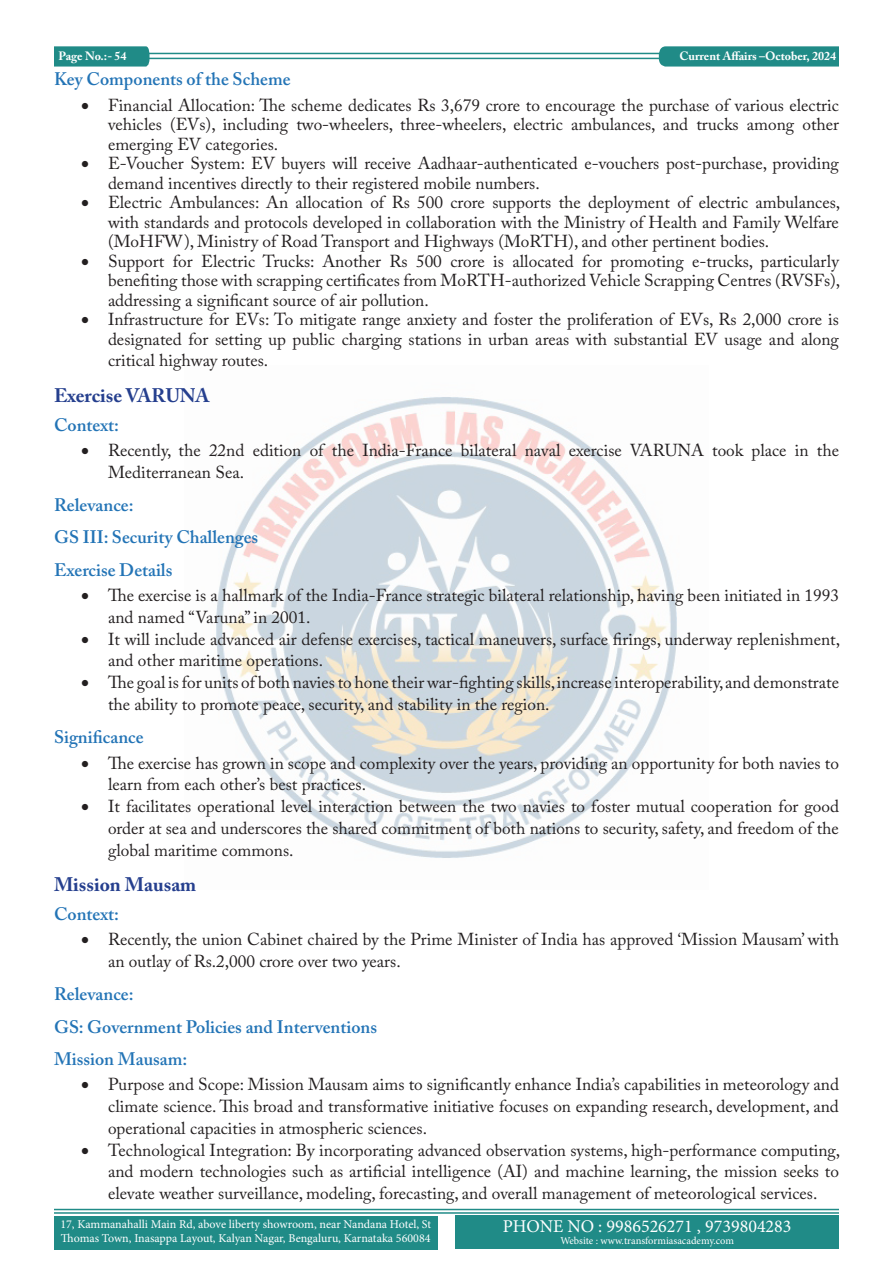
<style>
.page{position:relative;width:893px;height:1263px;background:#fff}
.page>*{position:absolute;margin:0;border:0;box-sizing:border-box;transform-origin:0 0}
.Main_Heading{font:700 19.5px "Adobe Caslon Pro";color:#253f8e}
.Sub_heading{font:600 18px "Adobe Caslon Pro";color:#2374b6}
.t1{font:18px "Minion Pro";color:#fff}
.t2{font:17.25px/21.8px "Adobe Caslon Pro";color:#231f20}
.t3{font:12px/14.4px "Minion Pro";letter-spacing:-.005em;color:#fff}
.t4{font:700 12px "Adobe Caslon Pro";color:#fff}
.t5{font:10.5px "Minion Pro";color:#fff}
</style>
<div class="page">
<hr style="left:148px;top:53px;width:691px;height:1px;background:#208b87">
<hr style="left:148px;top:58px;width:690px;height:1px;background:#208b87">
<svg style="left:54px;top:46px;width:96px;height:21px;background:#2a908c"></svg>
<svg style="left:659px;top:46px;width:180px;height:21px;background:#29908c"></svg>
<hr style="left:54px;top:1209px;width:785px;height:1px;background:#208b87">
<hr style="left:54px;top:1212px;width:785px;height:2px;background:#208b87">
<div style="left:54px;top:1216px;width:383px;height:33px;background:#208b87"></div>
<div style="left:455px;top:1216px;width:384px;height:33px;background:#208b87"></div>
<img style="left:216px;top:397px;width:461px;height:461px">
<p class="t4" style="left:59px;top:49px;width:70px">Page No.:- 54</p>
<p class="t4" style="left:679px;top:49px;width:158px">Current Affairs –October, 2024</p>
<p class="Sub_heading" style="left:54px;top:68px;width:238px">Key Components of the Scheme</p>
<p class="t2" style="left:108px;top:95px;width:732px;line-height:19.5px;text-align:justify;text-indent:-27px">• Financial Allocation: The scheme dedicates Rs 3,679 crore to encourage the purchase of various electric vehicles (EVs), including two-wheelers, three-wheelers, electric ambulances, and trucks among other emerging EV categories.</p>
<p class="t2" style="left:108px;top:153px;width:732px;line-height:19.5px;text-indent:-27px">• E-Voucher System: EV buyers will receive Aadhaar-authenticated e-vouchers post-purchase, providing demand incentives directly to their registered mobile numbers.</p>
<p class="t2" style="left:108px;top:192px;width:734px;line-height:19.5px;text-align:justify;text-indent:-27px">• Electric Ambulances: An allocation of Rs 500 crore supports the deployment of electric ambulances, with standards and protocols developed in collaboration with the Ministry of Health and Family Welfare (MoHFW), Ministry of Road Transport and Highways (MoRTH), and other pertinent bodies.</p>
<p class="t2" style="left:108px;top:251px;width:734px;line-height:19.5px;text-align:justify;text-indent:-27px">• Support for Electric Trucks: Another Rs 500 crore is allocated for promoting e-trucks, particularly benefiting those with scrapping certificates from MoRTH-authorized Vehicle Scrapping Centres (RVSFs), addressing a significant source of air pollution.</p>
<p class="t2" style="left:81px;top:309px;width:759px;line-height:19.5px;text-align:right">• Infrastructure for EVs: To mitigate range anxiety and foster the proliferation of EVs, Rs 2,000 crore is designated for setting up public charging stations in urban areas with substantial EV usage and along</p>
<p class="t2" style="left:108px;top:350px;width:162px">critical highway routes.</p>
<p class="Main_Heading" style="left:54px;top:384px;width:157px">Exercise VARUNA</p>
<p class="Sub_heading" style="left:54px;top:414px;width:67px">Context:</p>
<p class="t2" style="left:108px;top:439px;width:732px;text-indent:-27px">• Recently, the 22nd edition of the India-France bilateral naval exercise VARUNA took place in the<br>Mediterranean Sea.</p>
<p class="Sub_heading" style="left:54px;top:494px;width:81px">Relevance:</p>
<p class="Sub_heading" style="left:54px;top:527px;width:206px">GS III: Security Challenges</p>
<p class="Sub_heading" style="left:54px;top:559px;width:120px">Exercise Details</p>
<p class="t2" style="left:108px;top:584px;width:732px;text-indent:-27px">• The exercise is a hallmark of the India-France strategic bilateral relationship, having been initiated in 1993 and named “Varuna” in 2001.</p>
<p class="t2" style="left:108px;top:628px;width:734px;text-indent:-27px">• It will include advanced air defense exercises, tactical maneuvers, surface firings, underway replenishment, and other maritime operations.</p>
<p class="t2" style="left:108px;top:671px;width:733px;text-indent:-27px">• The goal is for units of both navies to hone their war-fighting skills, increase interoperability, and demonstrate the ability to promote peace, security, and stability in the region.</p>
<p class="Sub_heading" style="left:54px;top:726px;width:91px">Significance</p>
<p class="t2" style="left:108px;top:752px;width:732px;text-indent:-27px">• The exercise has grown in scope and complexity over the years, providing an opportunity for both navies to learn from each other’s best practices.</p>
<p class="t2" style="left:108px;top:795px;width:732px;text-align:justify;text-indent:-27px">• It facilitates operational level interaction between the two navies to foster mutual cooperation for good order at sea and underscores the shared commitment of both nations to security, safety, and freedom of the global maritime commons.</p>
<p class="Main_Heading" style="left:54px;top:873px;width:144px">Mission Mausam</p>
<p class="Sub_heading" style="left:54px;top:903px;width:67px">Context:</p>
<p class="t2" style="left:108px;top:928px;width:732px;text-indent:-27px">• Recently, the union Cabinet chaired by the Prime Minister of India has approved ‘Mission Mausam’ with an outlay of Rs.2,000 crore over two years.</p>
<p class="Sub_heading" style="left:54px;top:983px;width:81px">Relevance:</p>
<p class="Sub_heading" style="left:54px;top:1016px;width:325px">GS: Government Policies and Interventions</p>
<p class="Sub_heading" style="left:54px;top:1048px;width:135px">Mission Mausam:</p>
<p class="t2" style="left:108px;top:1073px;width:732px;text-align:justify;text-indent:-27px">• Purpose and Scope: Mission Mausam aims to significantly enhance India’s capabilities in meteorology and climate science. This broad and transformative initiative focuses on expanding research, development, and operational capacities in atmospheric sciences.</p>
<p class="t2" style="left:108px;top:1139px;width:734px;text-align:justify;text-indent:-27px">• Technological Integration: By incorporating advanced observation systems, high-performance computing, and modern technologies such as artificial intelligence (AI) and machine learning, the mission seeks to elevate weather surveillance, modeling, forecasting, and overall management of meteorological services.</p>
<p class="t3" style="left:60px;top:1217px;width:372px">17, Kammanahalli Main Rd, above liberty showroom, near Nandana Hotel, St<br>Thomas Town, Inasappa Layout, Kalyan Nagar, Bengaluru, Karnataka 560084</p>
<p class="t1" style="left:503px;top:1214px;width:290px">PHONE NO : 9986526271 , 9739804283</p>
<p class="t5" style="left:560px;top:1234px;width:175px">Website : www.transformiasacademy.com</p>
</div>
